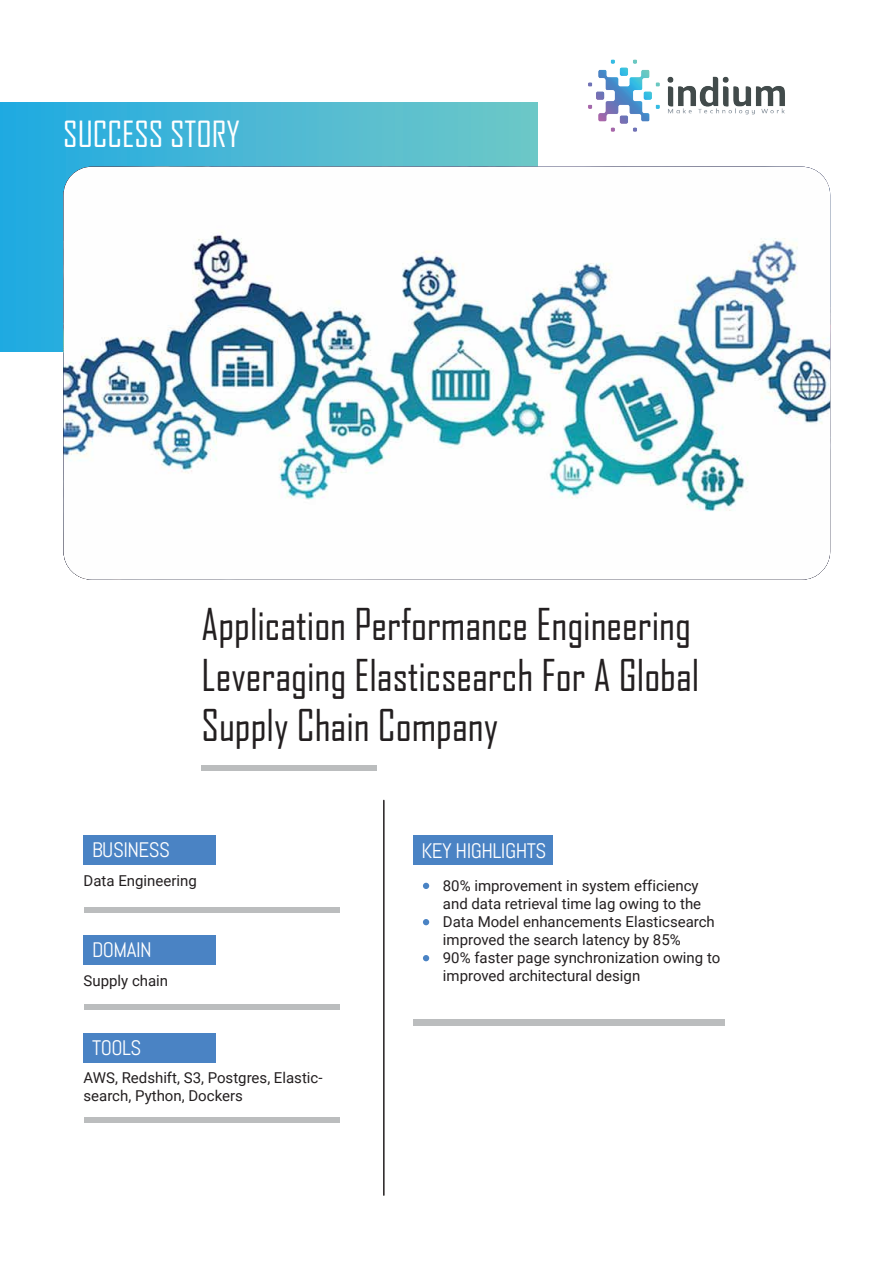
<style>
.page{position:relative;width:893px;height:1263px;background:#fff}
.page>*{position:absolute;margin:0;border:0;box-sizing:border-box;transform-origin:0 0}
.t1{font:42px/50.4px "Agency FB";color:#231f20}
.t2{font:34.5px "Agency FB";color:#fff}
.t3{font:21px "Abel";letter-spacing:-.025em;color:#fff}
.t4{font:15px/18px "Roboto";color:#231f20}
</style>
<div class="page">
<div style="left:1px;top:103px;width:536px;height:249px;background:linear-gradient(to right,#23a9e1,#71c8c7)"></div>
<img style="left:64px;top:167px;width:766px;height:413px">
<div style="left:84px;top:836px;width:132px;height:29px;background:#4a83c4"></div>
<div style="left:84px;top:936px;width:132px;height:29px;background:#4a83c4"></div>
<div style="left:84px;top:907px;width:255px;height:6px;background:#bbbdbe"></div>
<div style="left:413px;top:836px;width:140px;height:29px;background:#4a83c4"></div>
<div style="left:413px;top:1019px;width:311px;height:7px;background:#bbbdbe"></div>
<div style="left:84px;top:1117px;width:255px;height:5px;background:#bbbdbe"></div>
<div style="left:84px;top:1005px;width:255px;height:5px;background:#bbbdbe"></div>
<div style="left:84px;top:1033px;width:132px;height:29px;background:#4a83c4"></div>
<div style="left:202px;top:765px;width:175px;height:6px;background:#bbbdbe"></div>
<hr style="left:383px;top:800px;width:2px;height:395px;background:#231f20">
<svg style="left:423px;top:883px;width:6px;height:6px"></svg>
<svg style="left:423px;top:919px;width:6px;height:6px"></svg>
<svg style="left:423px;top:955px;width:6px;height:6px"></svg>
<img style="left:588px;top:59px;width:197px;height:73px">
<h2 class="t2" style="left:63px;top:113px;width:178px">SUCCESS STORY</h2>
<h1 class="t1" style="left:202px;top:599px;width:499px">Application Performance Engineering<br>Leveraging Elasticsearch For A Global<br>Supply Chain Company</h1>
<h3 class="t3" style="left:92px;top:836px;width:80px">BUSINESS</h3>
<h3 class="t3" style="left:421px;top:837px;width:127px">KEY HIGHLIGHTS</h3>
<p class="t4" style="left:84px;top:871px;width:115px">Data Engineering</p>
<h3 class="t3" style="left:92px;top:936px;width:61px">DOMAIN</h3>
<p class="t4" style="left:84px;top:971px;width:86px">Supply chain</p>
<h3 class="t3" style="left:92px;top:1034px;width:51px">TOOLS</h3>
<p class="t4" style="left:84px;top:1068px;width:241px">AWS, Redshift, S3, Postgres, Elastic&shy;search, Python, Dockers</p>
<p class="t4" style="left:443px;top:876px;width:279px">80% improvement in system efficiency and data retrieval time lag owing to the Data Model enhancements Elasticsearch improved the search latency by 85%<br>90% faster page synchronization owing to improved architectural design</p>
</div>
